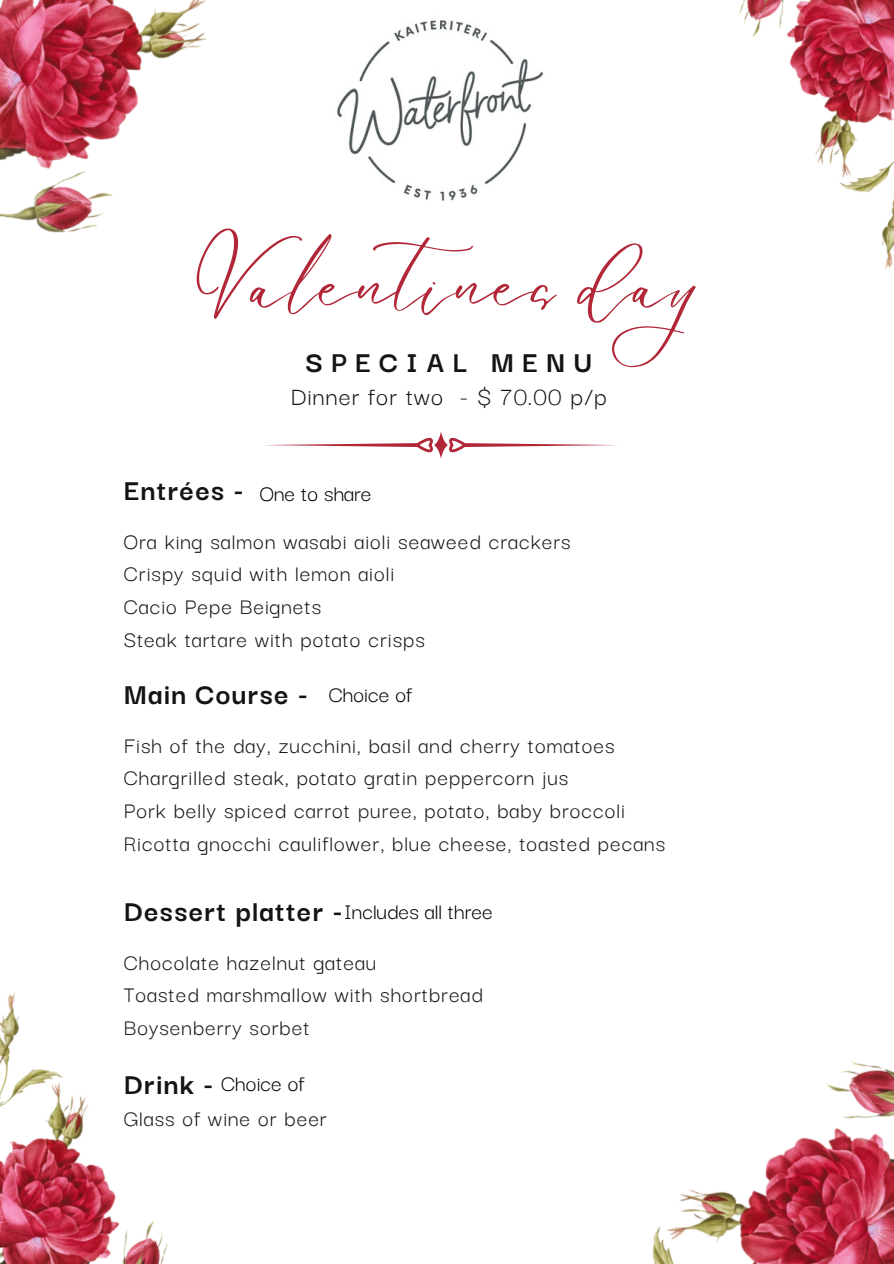
<style>
.page{position:relative;width:894px;height:1264px;background:#fff}
.page>*{position:absolute;margin:0;border:0;box-sizing:border-box;transform-origin:0 0}
.t1{font:60px "Le Jour Script";color:#b12737}
.t2{font:700 31.5px "Darker Grotesque";letter-spacing:.04em;color:#141414}
.t3{font:700 31.5px "Darker Grotesque";letter-spacing:.26em;color:#141414}
.t4{font:27px "Darker Grotesque";letter-spacing:.04em;color:#141414}
.t5{font:24px "Darker Grotesque";letter-spacing:.04em;color:#141414}
.t6{font:24px "Darker Grotesque";color:#000}
</style>
<div class="page">
<img style="left:337px;top:20px;width:207px;height:181px">
<img style="left:0;top:992px;width:168px;height:271px">
<img style="left:738px;top:0;width:155px;height:270px">
<img style="left:0;top:0;width:207px;height:233px">
<img style="left:652px;top:1061px;width:241px;height:202px">
<svg style="left:264px;top:432px;width:354px;height:26px"></svg>
<h4 class="t1" style="left:193px;top:246px;width:573px">Valentines day</h4>
<p class="t3" style="left:305px;top:339px;width:288px">SPECIAL MENU</p>
<h3 class="t4" style="left:291px;top:376px;width:317px">Dinner for two - $ 70.00 p/p</h3>
<p class="t2" style="left:124px;top:466px;width:121px">Entrées -</p>
<h3 class="t6" style="left:259px;top:475px;width:113px">One to share</h3>
<p class="t5" style="left:124px;top:523px;width:448px">Ora king salmon wasabi aioli seaweed crackers</p>
<p class="t5" style="left:124px;top:556px;width:272px">Crispy squid with lemon aioli</p>
<h3 class="t5" style="left:124px;top:588px;width:199px">Cacio Pepe Beignets</h3>
<p class="t5" style="left:124px;top:621px;width:302px">Steak tartare with potato crisps</p>
<p class="t2" style="left:124px;top:670px;width:186px">Main Course -</p>
<p class="t5" style="left:124px;top:727px;width:492px">Fish of the day, zucchini, basil and cherry tomatoes</p>
<h1 class="t5" style="left:124px;top:760px;width:446px">Chargrilled steak, potato gratin peppercorn jus</h1>
<p class="t5" style="left:124px;top:792px;width:502px">Pork belly spiced carrot puree, potato, baby broccoli</p>
<h2 class="t5" style="left:124px;top:825px;width:542px">Ricotta gnocchi cauliflower, blue cheese, toasted pecans</h2>
<p class="t6" style="left:328px;top:677px;width:85px">Choice of</p>
<p class="t2" style="left:124px;top:887px;width:220px">Dessert platter -</p>
<p class="t6" style="left:344px;top:894px;width:150px">Includes all three</p>
<p class="t5" style="left:124px;top:944px;width:254px">Chocolate hazelnut gateau</p>
<p class="t5" style="left:124px;top:976px;width:360px">Toasted marshmallow with shortbread</p>
<p class="t5" style="left:124px;top:1009px;width:187px">Boysenberry sorbet</p>
<p class="t2" style="left:124px;top:1060px;width:91px">Drink -</p>
<p class="t6" style="left:221px;top:1065px;width:85px">Choice of</p>
<p class="t5" style="left:124px;top:1100px;width:204px">Glass of wine or beer</p>
</div>
